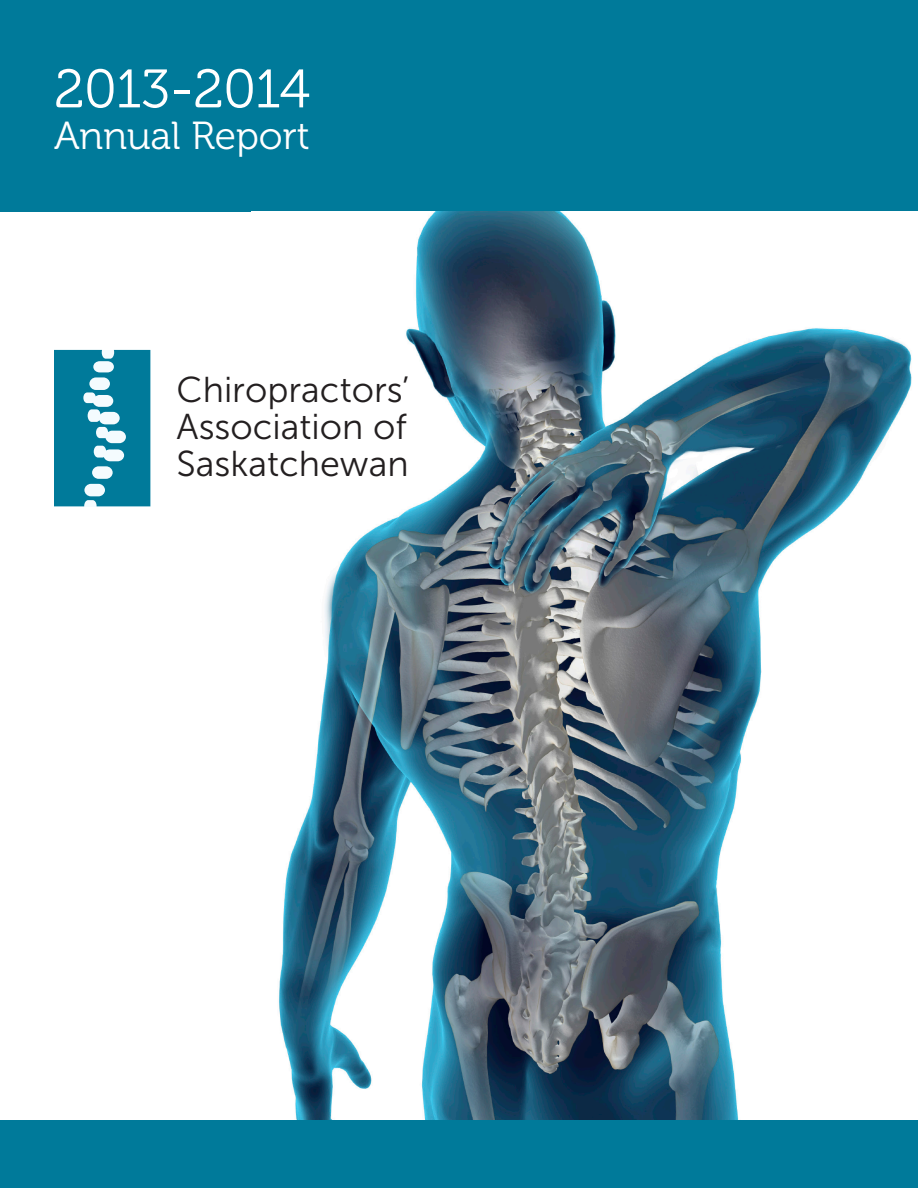
<style>
.page{position:relative;width:918px;height:1188px;background:#fff}
.page>*{position:absolute;margin:0;border:0;box-sizing:border-box;transform-origin:0 0}
.t1{font:54px "Museo 300";letter-spacing:-.01em;color:#fff}
.t2{font:39px "Museo 300";color:#fff}
.t3{font:35.85px/37.3px "Museo Sans 300";color:#231f20;text-align:justify}
</style>
<div class="page">
<div style="left:0;top:0;width:918px;height:211px;background:#007a9a"></div>
<img style="left:279px;top:211px;width:633px;height:909px">
<div style="left:0;top:1120px;width:918px;height:68px;background:#007a9a"></div>
<svg style="left:54px;top:350px;width:96px;height:156px;background:#268ea9"></svg>
<p class="t1" style="left:54px;top:60px;width:258px">2013-2014</p>
<p class="t2" style="left:54px;top:115px;width:257px">Annual Report</p>
<p class="t3" style="left:177px;top:371px;width:234px">Chiropractors’ Association of Saskatchewan</p>
</div>
